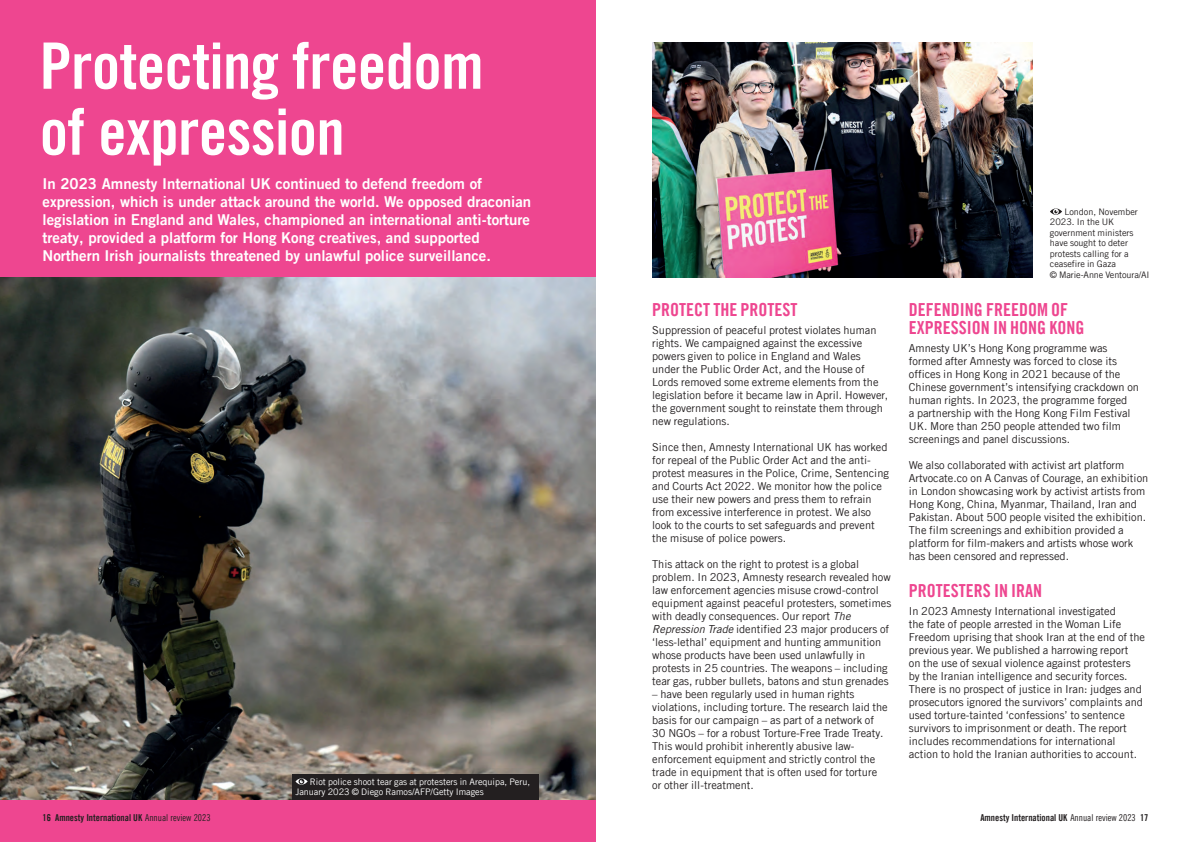
<style>
.page{position:relative;width:1191px;height:842px;background:#fff}
.page>*{position:absolute;margin:0;border:0;box-sizing:border-box;transform-origin:0 0}
.Large_heading{font:64px/66px "Amnesty Trade Gothic Bd Cn 20";letter-spacing:-.01em;color:#fff}
.Subhead{font:18px/18px "Amnesty Trade Gothic Bd Cn 20";color:#ee4690}
.SUBHEADDDDDD{font:18px "Amnesty Trade Gothic Bd Cn 20";color:#ee4690}
.Standfirst{font:15px/18px "Amnesty Trade Gothic Bd 2";color:#fff}
.Subhead-2{font:11px/13px "Amnesty Trade Gothic";color:#231f20}
.t1{font:9.5px "Amnesty Trade Gothic Bd Cn 20";color:#231f20}
.BODY_text_Helvetica_no_indent{font:9px/10.5px "Amnesty Trade Gothic";color:#231f20}
.BODY_text_Helvetica_no_indent-2{font:9px/10.5px "Amnesty Trade Gothic";color:#fff}
.s1{font-family:"Amnesty Trade Gothic Cn 18"}
.s2{font-style:italic}
</style>
<div class="page">
<div style="left:0;top:0;width:595px;height:842px;background:#ee4690"></div>
<svg style="left:1050px;top:208px;width:12px;height:7px"></svg>
<img style="left:0;top:278px;width:595px;height:521px">
<div style="left:293px;top:774px;width:246px;height:25px;background:#231f20"></div>
<svg style="left:295px;top:778px;width:13px;height:7px"></svg>
<img style="left:652px;top:43px;width:381px;height:235px">
<p class="Large_heading" style="left:40px;top:32px;width:445px">Protecting freedom of expression</p>
<p class="Standfirst" style="left:43px;top:174px;width:490px">In 2023 Amnesty International UK continued to defend freedom of expression, which is under attack around the world. We opposed draconian legislation in England and Wales, championed an international anti-torture treaty, provided a platform for Hong Kong creatives, and supported Northern Irish journalists threatened by unlawful police surveillance.</p>
<p class="t1" style="left:43px;top:812px;width:169px">16 Amnesty International UK <span class="s1">Annual review 2023</span></p>
<p class="BODY_text_Helvetica_no_indent-2" style="left:295px;top:776px;width:236px;text-indent:14px">Riot police shoot tear gas at protesters in Arequipa, Peru,<br>January 2023 © Diego Ramos/AFP/Getty Images</p>
<p class="SUBHEADDDDDD" style="left:652px;top:298px;width:147px">PROTECT THE PROTEST</p>
<p class="Subhead-2" style="left:652px;top:323px;width:237px">Suppression of peaceful protest violates human rights. We campaigned against the excessive powers given to police in England and Wales under the Public Order Act, and the House of Lords removed some extreme elements from the legislation before it became law in April. However, the government sought to reinstate them through new regulations.</p>
<p class="Subhead-2" style="left:652px;top:440px;width:238px">Since then, Amnesty International UK has worked for repeal of the Public Order Act and the anti&shy;protest measures in the Police, Crime, Sentencing and Courts Act 2022. We monitor how the police use their new powers and press them to refrain from excessive interference in protest. We also look to the courts to set safeguards and prevent the misuse of police powers.</p>
<p class="Subhead-2" style="left:652px;top:557px;width:240px">This attack on the right to protest is a global problem. In 2023, Amnesty research revealed how law enforcement agencies misuse crowd-control equipment against peaceful protesters, sometimes with deadly consequences. Our report <span class="s2">The Repression Trade</span> identified 23 major producers of ‘less-lethal’ equipment and hunting ammunition whose products have been used unlawfully in protests in 25 countries. The weapons – including tear gas, rubber bullets, batons and stun grenades</p>
<p class="Subhead-2" style="left:652px;top:687px;width:237px">– have been regularly used in human rights violations, including torture. The research laid the basis for our campaign – as part of a network of 30 NGOs – for a robust Torture-Free Trade Treaty.<br>This would prohibit inherently abusive law&shy;enforcement equipment and strictly control the trade in equipment that is often used for torture or other ill-treatment.</p>
<p class="BODY_text_Helvetica_no_indent" style="left:1050px;top:206px;width:101px;text-indent:15px">London, November<br>2023. In the UK government ministers have sought to deter protests calling for a ceasefire in Gaza<br>© Marie-Anne Ventoura/AI</p>
<p class="Subhead" style="left:909px;top:300px;width:177px">DEFENDING FREEDOM OF<br>EXPRESSION IN HONG KONG</p>
<p class="Subhead-2" style="left:909px;top:341px;width:232px">Amnesty UK’s Hong Kong programme was formed after Amnesty was forced to close its offices in Hong Kong in 2021 because of the Chinese government’s intensifying crackdown on human rights. In 2023, the programme forged<br>a partnership with the Hong Kong Film Festival UK. More than 250 people attended two film screenings and panel discussions.</p>
<p class="Subhead-2" style="left:909px;top:458px;width:241px">We also collaborated with activist art platform Artvocate.co on A Canvas of Courage, an exhibition in London showcasing work by activist artists from Hong Kong, China, Myanmar, Thailand, Iran and Pakistan. About 500 people visited the exhibition.<br>The film screenings and exhibition provided a platform for film-makers and artists whose work has been censored and repressed.</p>
<p class="SUBHEADDDDDD" style="left:909px;top:579px;width:135px">PROTESTERS IN IRAN</p>
<p class="Subhead-2" style="left:909px;top:604px;width:238px">In 2023 Amnesty International investigated<br>the fate of people arrested in the Woman Life Freedom uprising that shook Iran at the end of the previous year. We published a harrowing report<br>on the use of sexual violence against protesters<br>by the Iranian intelligence and security forces.<br>There is no prospect of justice in Iran: judges and prosecutors ignored the survivors’ complaints and used torture-tainted ‘confessions’ to sentence survivors to imprisonment or death. The report includes recommendations for international action to hold the Iranian authorities to account.</p>
<p class="t1" style="left:980px;top:812px;width:169px">Amnesty International UK <span class="s1">Annual review 2023</span> 17</p>
</div>
